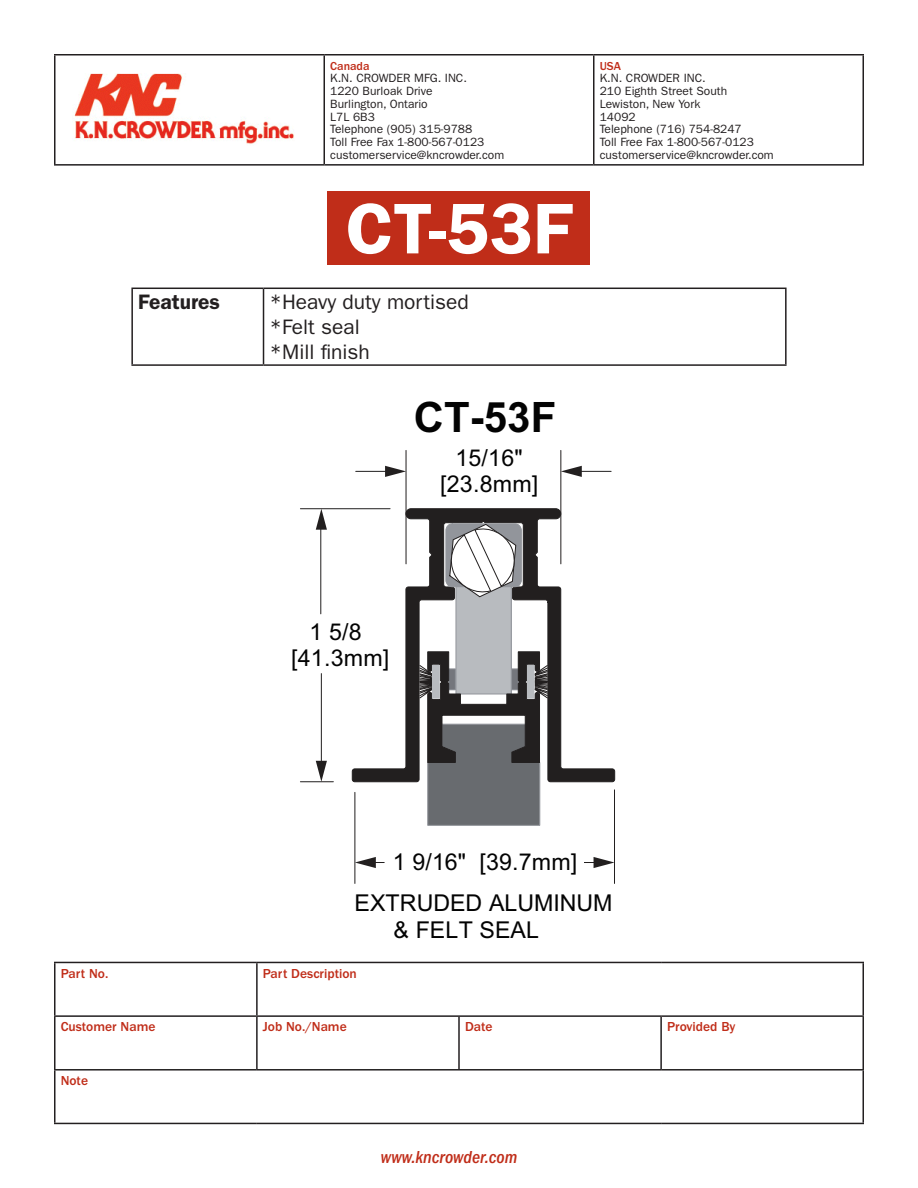
<style>
.page{position:relative;width:918px;height:1188px;background:#fff}
.page>*{position:absolute;margin:0;border:0;box-sizing:border-box;transform-origin:0 0}
.t1{font:600 72px "ITC Franklin Gothic Std";color:#fff}
.t2{font:700 41.85px "Arial";color:#030303}
.t3{font:23.25px/26.5px "Arial";letter-spacing:.005em;color:#030303;text-align:center}
.t4{font:21px "ITC Franklin Gothic Std";color:#231f20}
.t5{font:600 21px "ITC Franklin Gothic Std";color:#231f20}
.t6{font:italic 500 condensed 18px "ITC Franklin Gothic Std";color:#c02d19}
.t7{font:500 13.5px "ITC Franklin Gothic Std";color:#c02d19}
.t8{font:12px "ITC Franklin Gothic Std";color:#231f20}
.t9{font:500 12px "ITC Franklin Gothic Std";color:#c02d19}
</style>
<div class="page">
<hr style="left:54px;top:962px;width:203px;height:1px;background:#231f20">
<hr style="left:54px;top:963px;width:2px;height:52px;background:#231f20">
<hr style="left:257px;top:962px;width:202px;height:1px;background:#231f20">
<hr style="left:256px;top:963px;width:2px;height:52px;background:#231f20">
<hr style="left:459px;top:962px;width:202px;height:1px;background:#231f20">
<hr style="left:661px;top:962px;width:203px;height:1px;background:#231f20">
<hr style="left:862px;top:963px;width:2px;height:52px;background:#231f20">
<hr style="left:54px;top:1015px;width:203px;height:2px;background:#231f20">
<hr style="left:54px;top:1017px;width:2px;height:52px;background:#231f20">
<hr style="left:257px;top:1015px;width:202px;height:2px;background:#231f20">
<hr style="left:256px;top:1017px;width:2px;height:52px;background:#231f20">
<hr style="left:459px;top:1015px;width:202px;height:2px;background:#231f20">
<hr style="left:458px;top:1017px;width:2px;height:52px;background:#231f20">
<hr style="left:661px;top:1015px;width:203px;height:2px;background:#231f20">
<hr style="left:660px;top:1017px;width:2px;height:52px;background:#231f20">
<hr style="left:862px;top:1017px;width:2px;height:52px;background:#231f20">
<hr style="left:54px;top:1069px;width:203px;height:2px;background:#231f20">
<hr style="left:54px;top:1071px;width:2px;height:52px;background:#231f20">
<hr style="left:257px;top:1069px;width:202px;height:2px;background:#231f20">
<hr style="left:459px;top:1069px;width:202px;height:2px;background:#231f20">
<hr style="left:661px;top:1069px;width:203px;height:2px;background:#231f20">
<hr style="left:862px;top:1071px;width:2px;height:52px;background:#231f20">
<hr style="left:54px;top:1123px;width:203px;height:1px;background:#231f20">
<hr style="left:257px;top:1123px;width:202px;height:1px;background:#231f20">
<hr style="left:459px;top:1123px;width:202px;height:1px;background:#231f20">
<hr style="left:661px;top:1123px;width:203px;height:1px;background:#231f20">
<hr style="left:54px;top:54px;width:270px;height:2px;background:#231f20">
<hr style="left:54px;top:56px;width:2px;height:108px;background:#231f20">
<hr style="left:324px;top:54px;width:270px;height:2px;background:#231f20">
<hr style="left:324px;top:56px;width:1px;height:108px;background:#231f20">
<hr style="left:594px;top:54px;width:270px;height:2px;background:#231f20">
<hr style="left:593px;top:56px;width:1px;height:108px;background:#231f20">
<hr style="left:862px;top:56px;width:2px;height:108px;background:#231f20">
<hr style="left:54px;top:164px;width:270px;height:2px;background:#231f20">
<hr style="left:324px;top:164px;width:270px;height:2px;background:#231f20">
<hr style="left:594px;top:164px;width:270px;height:2px;background:#231f20">
<img style="left:74px;top:73px;width:220px;height:71px">
<div style="left:328px;top:191px;width:262px;height:74px;background:#c02d19"></div>
<hr style="left:131px;top:288px;width:133px;height:1px;background:#231f20">
<hr style="left:131px;top:289px;width:2px;height:75px;background:#231f20">
<hr style="left:264px;top:288px;width:523px;height:1px;background:#231f20">
<hr style="left:263px;top:289px;width:1px;height:75px;background:#231f20">
<hr style="left:785px;top:289px;width:2px;height:75px;background:#231f20">
<hr style="left:131px;top:364px;width:133px;height:2px;background:#231f20">
<hr style="left:264px;top:364px;width:523px;height:2px;background:#231f20">
<svg style="left:351px;top:508px;width:265px;height:275px"></svg>
<div style="left:456px;top:559px;width:56px;height:135px;background:#b8bbbf"></div>
<div style="left:456px;top:560px;width:55px;height:134px;border:1px solid #92959b"></div>
<svg style="left:446px;top:523px;width:76px;height:75px"></svg>
<svg style="left:419px;top:651px;width:129px;height:175px"></svg>
<div style="left:432px;top:666px;width:7px;height:32px;background:#b8bbbf"></div>
<div style="left:432px;top:665px;width:8px;height:34px;border:1px solid #b8bbbf"></div>
<div style="left:528px;top:666px;width:6px;height:32px;background:#b8bbbf"></div>
<div style="left:527px;top:665px;width:7px;height:34px;border:1px solid #b8bbbf"></div>
<hr style="left:560px;top:450px;width:1px;height:114px;background:#221f1f">
<hr style="left:406px;top:450px;width:1px;height:114px;background:#221f1f">
<svg style="left:385px;top:466px;width:21px;height:11px"></svg>
<hr style="left:356px;top:471px;width:30px;height:1px;background:#221f1f">
<svg style="left:561px;top:466px;width:21px;height:11px"></svg>
<hr style="left:581px;top:471px;width:30px;height:1px;background:#221f1f">
<hr style="left:300px;top:781px;width:33px;height:1px;background:#221f1f">
<hr style="left:300px;top:508px;width:90px;height:1px;background:#221f1f">
<svg style="left:316px;top:509px;width:11px;height:21px"></svg>
<svg style="left:316px;top:761px;width:11px;height:21px"></svg>
<hr style="left:321px;top:674px;width:1px;height:88px;background:#221f1f">
<hr style="left:614px;top:790px;width:1px;height:93px;background:#221f1f">
<hr style="left:354px;top:792px;width:1px;height:91px;background:#221f1f">
<svg style="left:355px;top:857px;width:29px;height:11px"></svg>
<svg style="left:584px;top:857px;width:30px;height:11px"></svg>
<hr style="left:320px;top:526px;width:1px;height:88px;background:#221f1f">
<p class="t9" style="left:330px;top:59px;width:41px">Canada</p>
<p class="t8" style="left:330px;top:71px;width:138px">K.N. CROWDER MFG. INC.</p>
<p class="t8" style="left:330px;top:84px;width:104px">1220 Burloak Drive</p>
<p class="t8" style="left:330px;top:97px;width:99px">Burlington, Ontario</p>
<p class="t8" style="left:330px;top:110px;width:46px">L7L 6B3</p>
<p class="t8" style="left:330px;top:122px;width:144px">Telephone (905) 315-9788</p>
<p class="t8" style="left:330px;top:135px;width:156px">Toll Free Fax 1-800-567-0123</p>
<p class="t8" style="left:330px;top:148px;width:176px">customerservice@kncrowder.com</p>
<p class="t1" style="left:346px;top:186px;width:228px">CT-53F</p>
<p class="t5" style="left:138px;top:289px;width:83px">Features</p>
<p class="t4" style="left:270px;top:289px;width:201px">*Heavy duty mortised</p>
<p class="t4" style="left:270px;top:315px;width:92px">*Felt seal</p>
<p class="t4" style="left:270px;top:340px;width:102px">*Mill finish</p>
<p class="t2" style="left:414px;top:389px;width:144px">CT-53F</p>
<p class="t3" style="left:440px;top:444px;width:100px">15/16" [23.8mm]</p>
<p class="t9" style="left:600px;top:59px;width:23px">USA</p>
<p class="t8" style="left:600px;top:71px;width:108px">K.N. CROWDER INC.</p>
<p class="t8" style="left:600px;top:84px;width:129px">210 Eighth Street South</p>
<p class="t8" style="left:600px;top:97px;width:102px">Lewiston, New York</p>
<p class="t8" style="left:600px;top:110px;width:37px">14092</p>
<p class="t8" style="left:600px;top:122px;width:144px">Telephone (716) 754-8247</p>
<p class="t8" style="left:600px;top:135px;width:156px">Toll Free Fax 1-800-567-0123</p>
<p class="t8" style="left:600px;top:148px;width:176px">customerservice@kncrowder.com</p>
<p class="t3" style="left:291px;top:618px;width:100px">1 5/8 [41.3mm]</p>
<p class="t3" style="left:393px;top:849px;width:186px">1 9/16" [39.7mm]</p>
<p class="t3" style="left:394px;top:890px;width:221px;text-align:left;text-indent:-39px">EXTRUDED ALUMINUM &amp; FELT SEAL</p>
<p class="t7" style="left:61px;top:966px;width:49px">Part No.</p>
<p class="t7" style="left:263px;top:966px;width:95px">Part Description</p>
<p class="t7" style="left:61px;top:1019px;width:96px">Customer Name</p>
<p class="t7" style="left:263px;top:1019px;width:85px">Job No./Name</p>
<p class="t7" style="left:465px;top:1019px;width:29px">Date</p>
<p class="t7" style="left:667px;top:1019px;width:70px">Provided By</p>
<p class="t7" style="left:61px;top:1073px;width:29px">Note</p>
<p class="t6" style="left:381px;top:1147px;width:138px">www.kncrowder.com</p>
</div>
